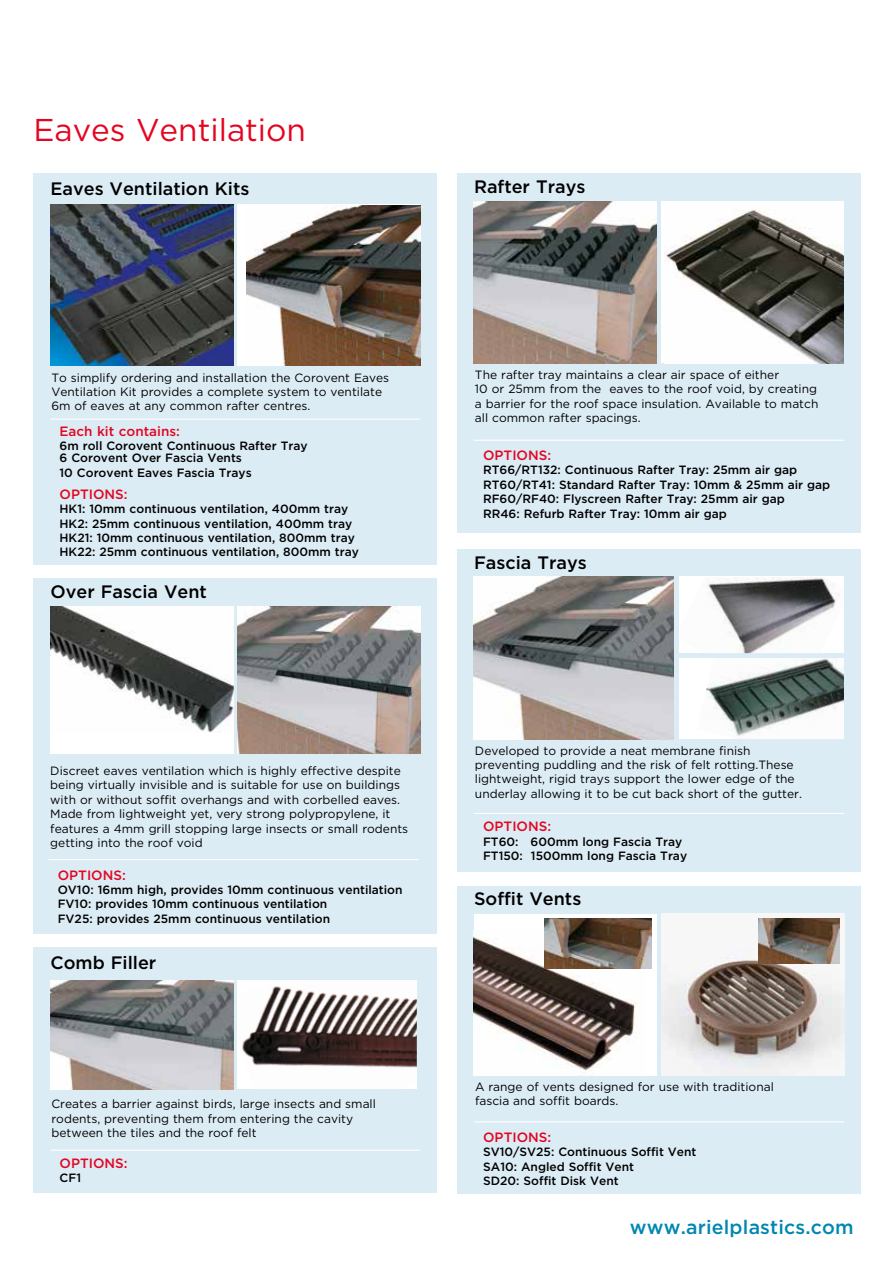
<style>
.page{position:relative;width:893px;height:1263px;background:#fff}
.page>*{position:absolute;margin:0;border:0;box-sizing:border-box;transform-origin:0 0}
.t1{font:31.5px "Gotham";color:#e40521}
.t2{font:500 19.5px "Gotham";letter-spacing:.01em;color:#0087b1}
.t3{font:500 18px "Gotham";color:#000}
.t4{font:500 13.5px "Gotham";color:#e40521}
.t5{font:12px/14.4px "Gotham";color:#000}
.t6{font:500 12px/14.4px "Gotham";color:#000}
</style>
<div class="page">
<div style="left:457px;top:886px;width:404px;height:308px;background:#dcecf5"></div>
<div style="left:457px;top:173px;width:404px;height:360px;background:#dcecf5"></div>
<img style="left:474px;top:202px;width:183px;height:161px">
<img style="left:664px;top:202px;width:180px;height:161px">
<hr style="left:474px;top:440px;width:370px;height:1px;background:#fff">
<div style="left:474px;top:914px;width:183px;height:161px;background:#fff"></div>
<img style="left:474px;top:931px;width:171px;height:140px">
<img style="left:661px;top:914px;width:183px;height:161px">
<hr style="left:474px;top:1121px;width:370px;height:1px;background:#fff">
<div style="left:457px;top:549px;width:404px;height:323px;background:#dcecf5"></div>
<div style="left:679px;top:658px;width:165px;height:81px;background:#fff"></div>
<img style="left:706px;top:658px;width:138px;height:81px">
<img style="left:679px;top:577px;width:165px;height:76px">
<hr style="left:474px;top:813px;width:370px;height:1px;background:#fff">
<div style="left:33px;top:174px;width:404px;height:391px;background:#dcecf5"></div>
<img style="left:50px;top:204px;width:183px;height:162px">
<div style="left:238px;top:204px;width:182px;height:162px;background:#fff"></div>
<img style="left:247px;top:205px;width:173px;height:161px">
<hr style="left:50px;top:418px;width:370px;height:2px;background:#fff">
<div style="left:33px;top:947px;width:404px;height:246px;background:#dcecf5"></div>
<div style="left:33px;top:578px;width:404px;height:356px;background:#dcecf5"></div>
<img style="left:759px;top:918px;width:80px;height:45px">
<img style="left:545px;top:918px;width:106px;height:50px">
<img style="left:238px;top:980px;width:179px;height:109px">
<hr style="left:50px;top:1150px;width:370px;height:1px;background:#fff">
<img style="left:51px;top:980px;width:183px;height:109px">
<div style="left:50px;top:607px;width:184px;height:147px;background:#fff"></div>
<img style="left:50px;top:607px;width:184px;height:125px">
<hr style="left:49px;top:859px;width:370px;height:1px;background:#fff">
<img style="left:238px;top:607px;width:182px;height:147px">
<img style="left:474px;top:577px;width:200px;height:162px">
<h1 class="t1" style="left:33px;top:112px;width:274px">Eaves Ventilation</h1>
<h3 class="t3" style="left:50px;top:178px;width:200px">Eaves Ventilation Kits</h3>
<h3 class="t3" style="left:474px;top:177px;width:113px">Rafter Trays</h3>
<p class="t5" style="left:51px;top:370px;width:339px">To simplify ordering and installation the Corovent Eaves<br>Ventilation Kit provides a complete system to ventilate<br>6m of eaves at any common rafter centres.</p>
<p class="t4" style="left:60px;top:423px;width:122px">Each kit contains:</p>
<p class="t6" style="left:60px;top:440px;width:250px;line-height:12px">6m roll Corovent Continuous Rafter Tray<br>6 Corovent Over Fascia Vents</p>
<p class="t6" style="left:60px;top:465px;width:194px">10 Corovent Eaves Fascia Trays</p>
<p class="t4" style="left:60px;top:486px;width:70px">OPTIONS:</p>
<p class="t6" style="left:60px;top:501px;width:301px">HK1: 10mm continuous ventilation, 400mm tray HK2: 25mm continuous ventilation, 400mm tray HK21: 10mm continuous ventilation, 800mm tray HK22: 25mm continuous ventilation, 800mm tray</p>
<h3 class="t3" style="left:50px;top:582px;width:158px">Over Fascia Vent</h3>
<p class="t5" style="left:50px;top:763px;width:359px">Discreet eaves ventilation which is highly effective despite being virtually invisible and is suitable for use on buildings with or without soffit overhangs and with corbelled eaves.<br>Made from lightweight yet, very strong polypropylene, it features a 4mm grill stopping large insects or small rodents getting into the roof void</p>
<p class="t4" style="left:58px;top:867px;width:70px">OPTIONS:</p>
<p class="t6" style="left:58px;top:882px;width:346px">OV10: 16mm high, provides 10mm continuous ventilation<br>FV10: provides 10mm continuous ventilation<br>FV25: provides 25mm continuous ventilation</p>
<h3 class="t3" style="left:51px;top:952px;width:107px">Comb Filler</h3>
<p class="t5" style="left:51px;top:1097px;width:326px">Creates a barrier against birds, large insects and small rodents, preventing them from entering the cavity between the tiles and the roof felt</p>
<p class="t4" style="left:60px;top:1155px;width:70px">OPTIONS:</p>
<p class="t6" style="left:60px;top:1170px;width:23px">CF1</p>
<p class="t5" style="left:475px;top:367px;width:345px">The rafter tray maintains a clear air space of either<br>10 or 25mm from the eaves to the roof void, by creating a barrier for the roof space insulation. Available to match all common rafter spacings.</p>
<p class="t4" style="left:483px;top:448px;width:70px">OPTIONS:</p>
<p class="t6" style="left:483px;top:463px;width:349px">RT66/RT132: Continuous Rafter Tray: 25mm air gap RT60/RT41: Standard Rafter Tray: 10mm &amp; 25mm air gap RF60/RF40: Flyscreen Rafter Tray: 25mm air gap<br>RR46: Refurb Rafter Tray: 10mm air gap</p>
<h3 class="t3" style="left:474px;top:552px;width:114px">Fascia Trays</h3>
<p class="t5" style="left:475px;top:743px;width:329px">Developed to provide a neat membrane finish preventing puddling and the risk of felt rotting.These lightweight, rigid trays support the lower edge of the underlay allowing it to be cut back short of the gutter.</p>
<p class="t4" style="left:483px;top:819px;width:70px">OPTIONS:</p>
<p class="t6" style="left:483px;top:834px;width:206px">FT60: 600mm long Fascia Tray<br>FT150: 1500mm long Fascia Tray</p>
<h3 class="t3" style="left:474px;top:889px;width:109px">Soffit Vents</h3>
<p class="t5" style="left:475px;top:1079px;width:300px">A range of vents designed for use with traditional fascia and soffit boards.</p>
<p class="t4" style="left:483px;top:1129px;width:70px">OPTIONS:</p>
<p class="t6" style="left:483px;top:1144px;width:215px">SV10/SV25: Continuous Soffit Vent<br>SA10: Angled Soffit Vent<br>SD20: Soffit Disk Vent</p>
<h2 class="t2" style="left:630px;top:1216px;width:225px">www.arielplastics.com</h2>
</div>
